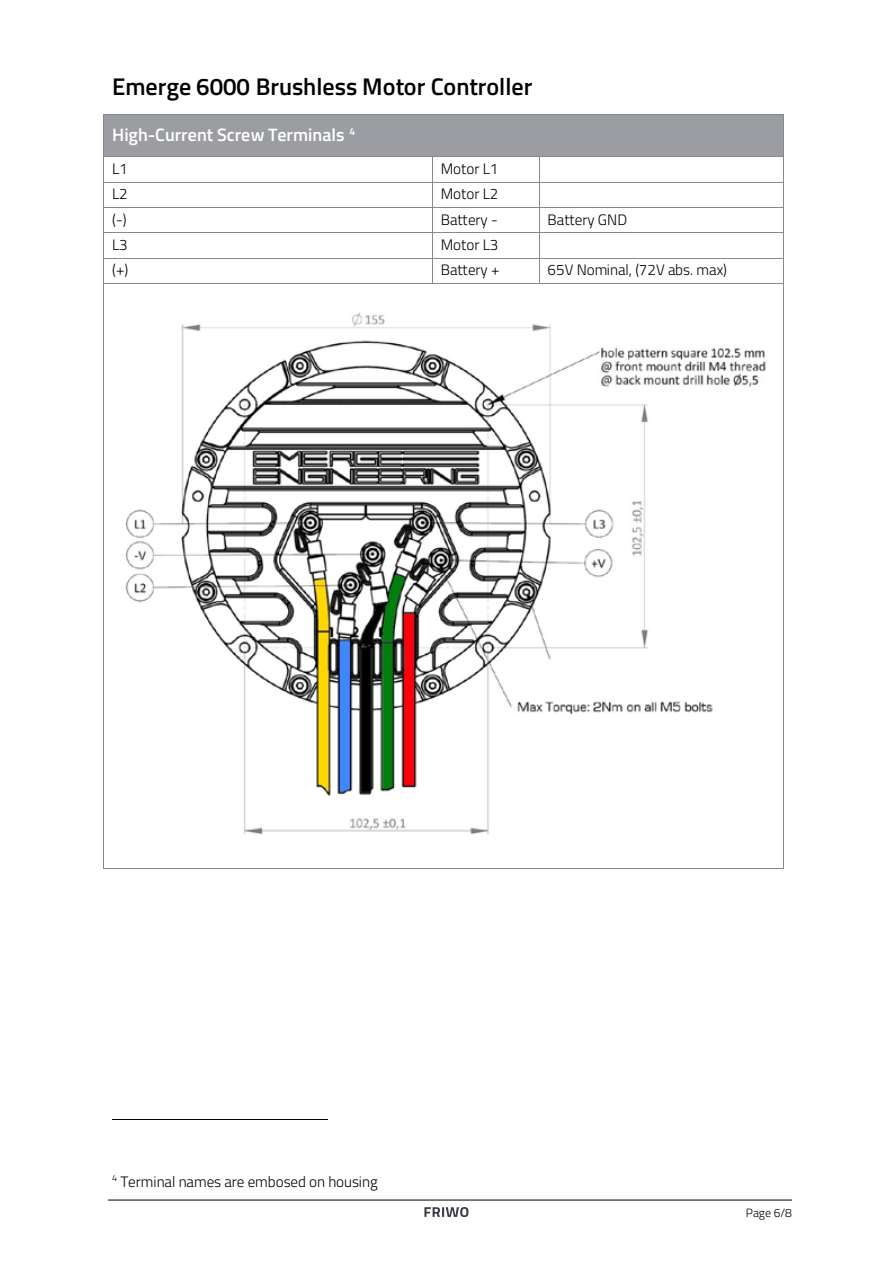
<style>
.page{position:relative;width:893px;height:1263px;background:#fff}
.page>*{position:absolute;margin:0;border:0;box-sizing:border-box;transform-origin:0 0}
.t1{font:600 24.15px "Titillium Web";color:#000}
.t2{font:600 18px "Titillium Web";color:#fff}
.t3{font:300 15.15px "Titillium Web";letter-spacing:-.005em;color:#000}
.t4{font:300 12px "Titillium Web";color:#000}
.t5{font:300 11.85px "Titillium Web";color:#161b1c}
</style>
<div class="page">
<div style="left:105px;top:114px;width:678px;height:42px;background:#9b9da2"></div>
<hr style="left:104px;top:114px;width:679px;height:1px;background:#87888a">
<hr style="left:103px;top:114px;width:1px;height:42px;background:#87888a">
<hr style="left:783px;top:114px;width:1px;height:42px;background:#87888a">
<hr style="left:104px;top:156px;width:328px;height:1px;background:#87888a">
<hr style="left:433px;top:156px;width:106px;height:1px;background:#87888a">
<hr style="left:540px;top:156px;width:243px;height:1px;background:#87888a">
<hr style="left:104px;top:182px;width:328px;height:1px;background:#87888a">
<hr style="left:433px;top:182px;width:106px;height:1px;background:#87888a">
<hr style="left:540px;top:182px;width:243px;height:1px;background:#87888a">
<hr style="left:104px;top:207px;width:328px;height:1px;background:#87888a">
<hr style="left:433px;top:207px;width:106px;height:1px;background:#87888a">
<hr style="left:540px;top:207px;width:243px;height:1px;background:#87888a">
<hr style="left:104px;top:232px;width:328px;height:1px;background:#87888a">
<hr style="left:433px;top:232px;width:106px;height:1px;background:#87888a">
<hr style="left:540px;top:232px;width:243px;height:1px;background:#87888a">
<hr style="left:104px;top:258px;width:328px;height:1px;background:#87888a">
<hr style="left:433px;top:258px;width:106px;height:1px;background:#87888a">
<hr style="left:540px;top:258px;width:243px;height:1px;background:#87888a">
<svg style="left:103px;top:156px;width:1px;height:128px"></svg>
<hr style="left:104px;top:283px;width:328px;height:1px;background:#87888a">
<svg style="left:432px;top:156px;width:1px;height:128px"></svg>
<hr style="left:433px;top:283px;width:106px;height:1px;background:#87888a">
<svg style="left:539px;top:156px;width:1px;height:128px"></svg>
<hr style="left:540px;top:283px;width:243px;height:1px;background:#87888a">
<svg style="left:783px;top:156px;width:1px;height:128px"></svg>
<hr style="left:103px;top:284px;width:1px;height:584px;background:#87888a">
<hr style="left:104px;top:868px;width:679px;height:1px;background:#87888a">
<hr style="left:783px;top:284px;width:1px;height:584px;background:#87888a">
<hr style="left:112px;top:1119px;width:216px;height:1px;background:#000">
<img style="left:125px;top:312px;width:641px;height:523px">
<svg style="left:424px;top:1207px;width:44px;height:10px"></svg>
<hr style="left:108px;top:1200px;width:684px;height:1px;background:#000">
<h1 class="t1" style="left:112px;top:69px;width:422px">Emerge 6000 Brushless Motor Controller</h1>
<p class="t2" style="left:112px;top:121px;width:245px">High-Current Screw Terminals <sup>4</sup></p>
<p class="t3" style="left:112px;top:158px;width:17px">L1</p>
<p class="t3" style="left:441px;top:158px;width:59px">Motor L1</p>
<p class="t3" style="left:112px;top:183px;width:17px">L2</p>
<p class="t3" style="left:441px;top:183px;width:59px">Motor L2</p>
<p class="t3" style="left:112px;top:208px;width:16px">(-)</p>
<p class="t3" style="left:441px;top:208px;width:59px">Battery -</p>
<p class="t3" style="left:548px;top:208px;width:81px">Battery GND</p>
<p class="t3" style="left:112px;top:234px;width:17px">L3</p>
<p class="t3" style="left:441px;top:234px;width:59px">Motor L3</p>
<p class="t3" style="left:112px;top:259px;width:18px">(+)</p>
<p class="t3" style="left:441px;top:259px;width:60px">Battery +</p>
<p class="t3" style="left:548px;top:259px;width:181px">65V Nominal, (72V abs. max)</p>
<p class="t3" style="left:112px;top:1170px;width:267px"><sup>4</sup> Terminal names are embosed on housing</p>
<p class="t4" style="left:746px;top:1204px;width:48px">Page 6/8</p>
<p class="t5" style="left:746px;top:1206px;width:47px">Page 5/6</p>
</div>
